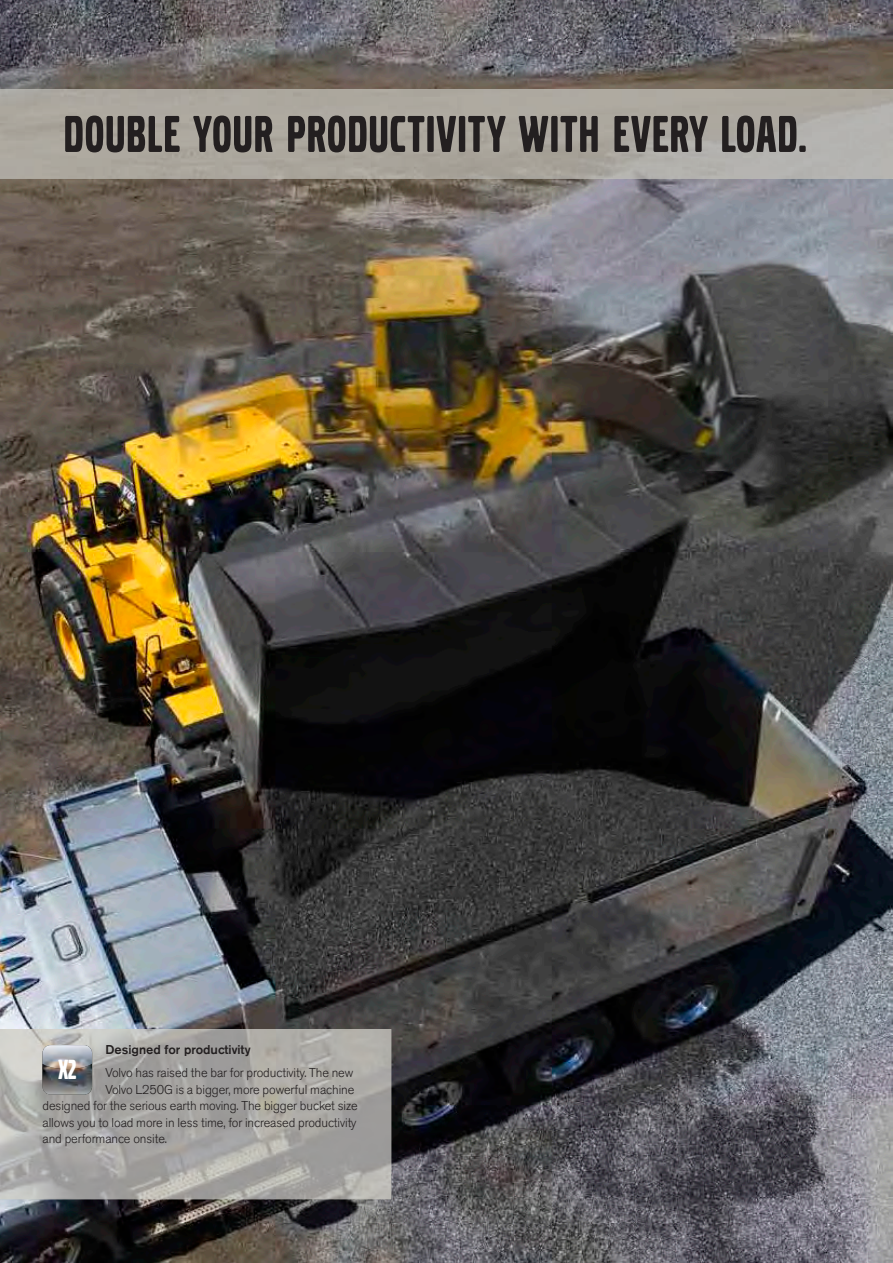
<style>
.page{position:relative;width:893px;height:1263px;background:#fff}
.page>*{position:absolute;margin:0;border:0;box-sizing:border-box;transform-origin:0 0}
.t1{font:54px "Volvo Broad Pro";letter-spacing:.025em;color:#231f20}
.t2{font:28.65px "Volvo Broad Pro";color:#fff}
.t3{font:300 12.75px "Volvo Sans Pro";letter-spacing:-.005em;color:#231f20}
.t4{font:500 12.75px "Volvo Sans Pro";color:#231f20}
</style>
<div class="page">
<img style="left:0;top:0;width:893px;height:1263px">
<img style="left:0;top:89px;width:893px;height:90px">
<img style="left:0;top:1029px;width:391px;height:170px">
<img style="left:49px;top:1094px;width:36px;height:1px">
<svg style="left:43px;top:1045px;width:50px;height:49px"></svg>
<img style="left:43px;top:1045px;width:49px;height:24px">
<h1 class="t1" style="left:64px;top:109px;width:744px">DOUBLE YOUR PRODUCTIVITY WITH EVERY LOAD.</h1>
<p class="t4" style="left:105px;top:1042px;width:147px">Designed for productivity</p>
<p class="t3" style="left:105px;top:1065px;width:249px">Volvo has raised the bar for productivity. The new</p>
<p class="t3" style="left:105px;top:1082px;width:251px">Volvo L250G is a bigger, more powerful machine</p>
<p class="t3" style="left:43px;top:1098px;width:317px">designed for the serious earth moving. The bigger bucket size</p>
<p class="t3" style="left:43px;top:1115px;width:316px">allows you to load more in less time, for increased productivity</p>
<p class="t3" style="left:43px;top:1131px;width:126px">and performance onsite.</p>
<h2 class="t2" style="left:58px;top:1056px;width:20px">X2</h2>
</div>
